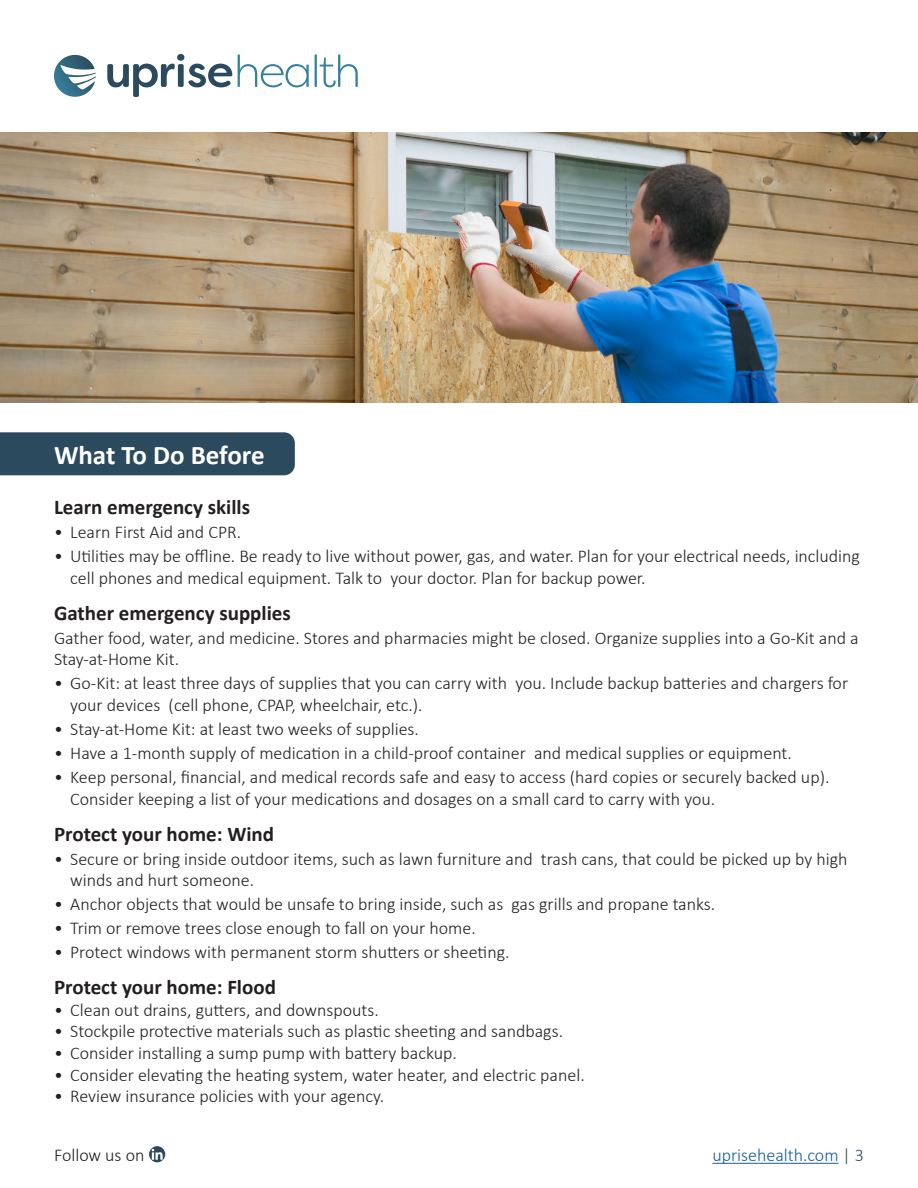
<style>
.page{position:relative;width:918px;height:1188px;background:#fff}
.page>*{position:absolute;margin:0;border:0;box-sizing:border-box;transform-origin:0 0}
.t1{font:700 27px "Calibri";letter-spacing:-.005em;color:#fff}
.t2{font:700 21px "Calibri";color:#231f20}
.t3{font:300 18px/21.6px "Calibri";color:#231f20}
.t4{font:300 18px "Calibri";color:#175d9e}
.s1{color:#2a495e}
</style>
<div class="page">
<svg style="left:54px;top:55px;width:42px;height:42px"></svg>
<svg style="left:107px;top:54px;width:125px;height:43px"></svg>
<svg style="left:238px;top:54px;width:71px;height:33px"></svg>
<hr style="left:315px;top:54px;width:2px;height:33px;background:#36809b">
<svg style="left:320px;top:54px;width:38px;height:33px"></svg>
<img style="left:0;top:133px;width:918px;height:270px">
<hr style="left:712px;top:1163px;width:127px;height:1px;background:#175d9e">
<svg style="left:149px;top:1146px;width:16px;height:16px"></svg>
<div style="left:0;top:432px;width:295px;height:43px;background:#2b4a5e"></div>
<p class="t1" style="left:54px;top:436px;width:212px">What To Do Before</p>
<p class="t2" style="left:54px;top:492px;width:198px">Learn emergency skills</p>
<p class="t3" style="left:54px;top:521px;width:189px">• Learn First Aid and CPR.</p>
<p class="t3" style="left:70px;top:545px;width:791px;text-indent:-16px">• Utilities may be offline. Be ready to live without power, gas, and water. Plan for your electrical needs, including cell phones and medical equipment. Talk to your doctor. Plan for backup power.</p>
<p class="t2" style="left:54px;top:598px;width:238px">Gather emergency supplies</p>
<p class="t3" style="left:54px;top:627px;width:806px">Gather food, water, and medicine. Stores and pharmacies might be closed. Organize supplies into a Go-Kit and a<br>Stay-at-Home Kit.</p>
<p class="t3" style="left:54px;top:672px;width:796px">• Go-Kit: at least three days of supplies that you can carry with you. Include backup batteries and chargers for</p>
<p class="t3" style="left:70px;top:694px;width:354px">your devices (cell phone, CPAP, wheelchair, etc.).</p>
<p class="t3" style="left:54px;top:718px;width:366px">• Stay-at-Home Kit: at least two weeks of supplies.</p>
<p class="t3" style="left:54px;top:742px;width:739px">• Have a 1-month supply of medication in a child-proof container and medical supplies or equipment.</p>
<p class="t3" style="left:70px;top:766px;width:761px;text-indent:-16px">• Keep personal, financial, and medical records safe and easy to access (hard copies or securely backed up).<br>Consider keeping a list of your medications and dosages on a small card to carry with you.</p>
<p class="t2" style="left:54px;top:819px;width:222px">Protect your home: Wind</p>
<p class="t3" style="left:70px;top:848px;width:779px;text-indent:-16px">• Secure or bring inside outdoor items, such as lawn furniture and trash cans, that could be picked up by high winds and hurt someone.</p>
<p class="t3" style="left:54px;top:893px;width:663px">• Anchor objects that would be unsafe to bring inside, such as gas grills and propane tanks.</p>
<p class="t3" style="left:54px;top:917px;width:423px">• Trim or remove trees close enough to fall on your home.</p>
<p class="t3" style="left:54px;top:941px;width:457px">• Protect windows with permanent storm shutters or sheeting.</p>
<p class="t2" style="left:54px;top:972px;width:224px">Protect your home: Flood</p>
<p class="t3" style="left:54px;top:999px;width:326px">• Clean out drains, gutters, and downspouts.</p>
<p class="t3" style="left:54px;top:1020px;width:511px">• Stockpile protective materials such as plastic sheeting and sandbags.</p>
<p class="t3" style="left:54px;top:1042px;width:404px">• Consider installing a sump pump with battery backup.</p>
<p class="t3" style="left:54px;top:1064px;width:532px">• Consider elevating the heating system, water heater, and electric panel.</p>
<p class="t3" style="left:54px;top:1085px;width:332px">• Review insurance policies with your agency.</p>
<p class="t3" style="left:54px;top:1144px;width:92px">Follow us on</p>
<p class="t4" style="left:712px;top:1144px;width:153px">uprisehealth.com <span class="s1">| 3</span></p>
</div>
